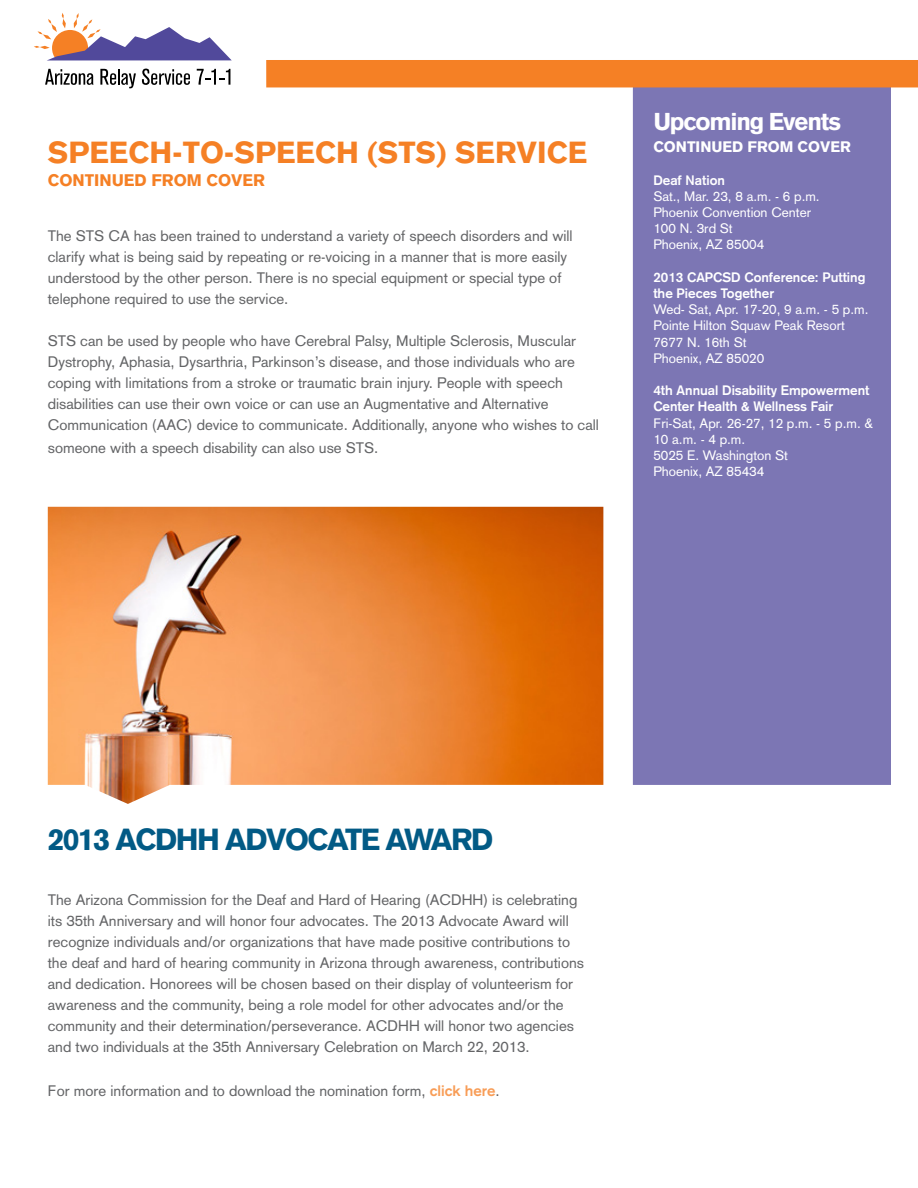
<style>
.page{position:relative;width:918px;height:1188px;background:#fff}
.page>*{position:absolute;margin:0;border:0;box-sizing:border-box;transform-origin:0 0}
.t1{font:900 30px "Akzidenz Grotesk";color:#f58025}
.t2{font:900 30px "Akzidenz Grotesk";letter-spacing:-.05em;color:#025a85}
.t3{font:900 24px "Akzidenz Grotesk";letter-spacing:-.05em;color:#fff}
.t4{font:900 16.5px "Akzidenz Grotesk";color:#f58025}
.t5{font:15px/21px "Akzidenz Grotesk";color:#636466}
.t6{font:900 15px "Akzidenz Grotesk";color:#fff}
.t7{font:13.5px/16.2px "Akzidenz Grotesk";color:#fff}
.t8{font:700 13.5px/16.2px "Akzidenz Grotesk";color:#fff}
.s1{font-weight:700;color:#f89d57}
</style>
<div class="page">
<div style="left:633px;top:87px;width:258px;height:698px;background:#7c76b4"></div>
<svg style="left:45px;top:69px;width:49px;height:16px"></svg>
<svg style="left:100px;top:69px;width:36px;height:19px"></svg>
<svg style="left:142px;top:69px;width:48px;height:16px"></svg>
<svg style="left:197px;top:69px;width:33px;height:16px"></svg>
<svg style="left:34px;top:13px;width:198px;height:47px"></svg>
<div style="left:266px;top:60px;width:652px;height:27px;background:#f58025"></div>
<img style="left:48px;top:507px;width:555px;height:297px">
<h1 class="t1" style="left:48px;top:135px;width:541px">SPEECH-TO-SPEECH (STS) SERVICE</h1>
<p class="t4" style="left:48px;top:170px;width:219px">CONTINU ED FROM COVER</p>
<p class="t5" style="left:48px;top:226px;width:526px">The STS CA has been trained to understand a variety of speech disorders and will clarify what is being said by repeating or re-voicing in a manner that is more easily understood by the other person. There is no special equipment or special type of telephone required to use the service.</p>
<p class="t5" style="left:48px;top:331px;width:553px">STS can be used by people who have Cerebral Palsy, Multiple Sclerosis, Muscular Dystrophy, Aphasia, Dysarthria, Parkinson’s disease, and those individuals who are coping with limitations from a stroke or traumatic brain injury. People with speech disabilities can use their own voice or can use an Augmentative and Alternative Communication (AAC) device to communicate. Additionally, anyone who wishes to call</p>
<p class="t5" style="left:48px;top:437px;width:332px">someone with a speech disability can also use STS.</p>
<h2 class="t3" style="left:653px;top:107px;width:190px">UPCOMING EVENTS</h2>
<p class="t6" style="left:653px;top:138px;width:199px">CONTINU ED FROM COVER</p>
<p class="t8" style="left:653px;top:172px;width:73px">Deaf Nation</p>
<p class="t7" style="left:653px;top:188px;width:168px">Sat., Mar. 23, 8 a.m. - 6 p.m.<br>Phoenix Convention Center<br>100 N. 3rd St<br>Phoenix, AZ 85004</p>
<p class="t8" style="left:653px;top:269px;width:214px">2013 CAPCSD Conference: Putting the Pieces Together</p>
<p class="t7" style="left:653px;top:301px;width:217px">Wed- Sat, Apr. 17-20, 9 a.m. - 5 p.m.<br>Pointe Hilton Squaw Peak Resort<br>7677 N. 16th St<br>Phoenix, AZ 85020</p>
<p class="t8" style="left:653px;top:382px;width:218px">4th Annual Disability Empowerment<br>Center Health &amp; Wellness Fair</p>
<p class="t7" style="left:653px;top:415px;width:221px">Fri-Sat, Apr. 26-27, 12 p.m. - 5 p.m. &amp;<br>10 a.m. - 4 p.m.<br>5025 E. Washington St<br>Phoenix, AZ 85434</p>
<h1 class="t2" style="left:48px;top:821px;width:240px">2013 ACDHH ADVOC</h1>
<h1 class="t2" style="left:327px;top:821px;width:168px">ATE AWARD</h1>
<p class="t5" style="left:48px;top:890px;width:538px">The Arizona Commission for the Deaf and Hard of Hearing (ACDHH) is celebrating its 35th Anniversary and will honor four advocates. The 2013 Advocate Award will recognize individuals and/or organizations that have made positive contributions to the deaf and hard of hearing community in Arizona through awareness, contributions and dedication. Honorees will be chosen based on their display of volunteerism for awareness and the community, being a role model for other advocates and/or the community and their determination/perseverance. ACDHH will honor two agencies and two individuals at the 35th Anniversary Celebration on March 22, 2013.</p>
<p class="t5" style="left:48px;top:1080px;width:453px">For more information and to download the nomination form, <span class="s1">click here</span>.</p>
</div>
